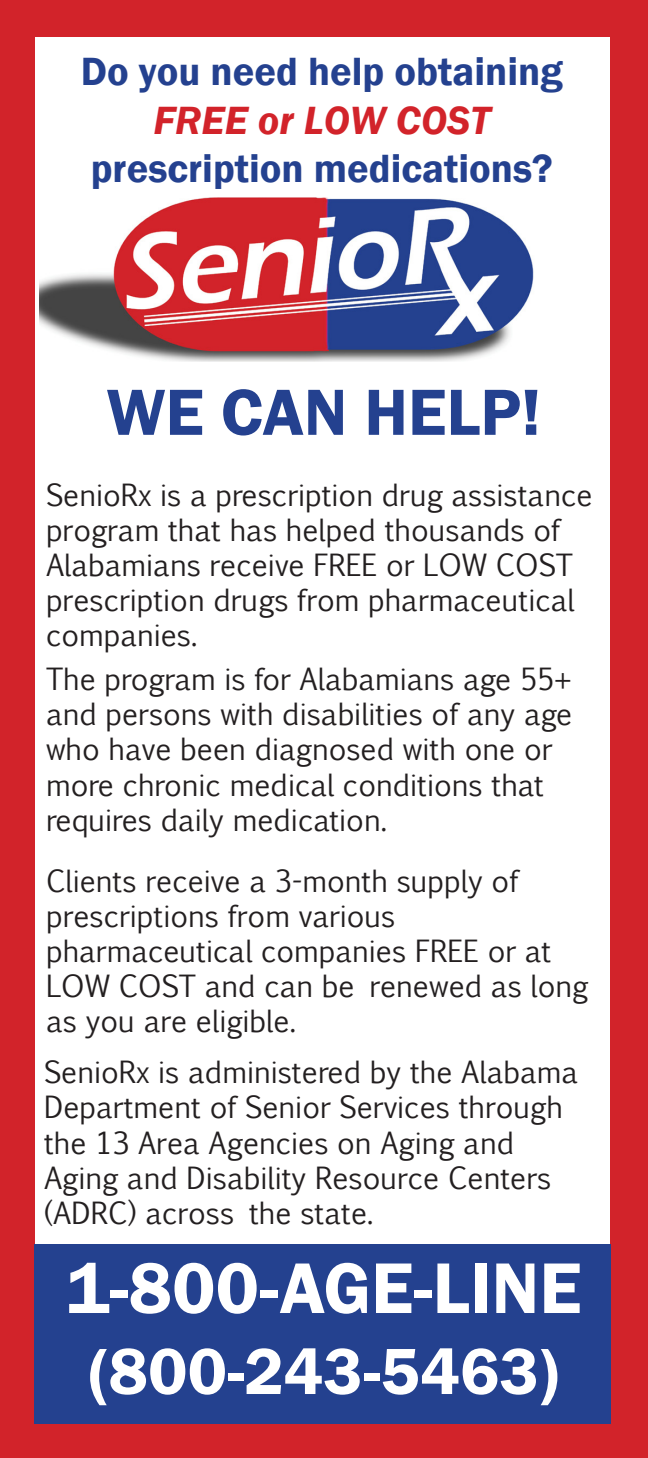
<style>
.page{position:relative;width:648px;height:1458px;background:#d2232a}
.page>*{position:absolute;margin:0;border:0;box-sizing:border-box;transform-origin:0 0}
.t1{font:600 74.25px "Franklin Gothic";color:#fff}
.t2{font:600 67.5px "Franklin Gothic";color:#fff}
.t3{font:600 67.5px "Franklin Gothic";color:#24418f}
.t4{font:600 40.5px/48.6px "Franklin Gothic";color:#24418f;text-align:center}
.t5{font:29.25px/35.1px "Euphemia CAS";color:#231f20}
.s1{font-style:italic;color:#d2232a}
</style>
<div class="page">
<div style="left:35px;top:38px;width:575px;height:1384px;background:#fff"></div>
<img style="left:39px;top:197px;width:495px;height:164px">
<div style="left:34px;top:1244px;width:577px;height:179px;background:#24418f"></div>
<p class="t4" style="left:81px;top:48px;width:484px">Do you need help obtaining<br><span class="s1">FREE or LOW COST </span>prescription medications?</p>
<p class="t3" style="left:107px;top:371px;width:436px">WE CAN HELP!</p>
<p class="t5" style="left:46px;top:477px;width:548px">SenioRx is a prescription drug assistance program that has helped thousands of Alabamians receive FREE or LOW COST prescription drugs from pharmaceutical companies.</p>
<p class="t5" style="left:46px;top:662px;width:528px">The program is for Alabamians age 55+ and persons with disabilities of any age who have been diagnosed with one or more chronic medical conditions that requires daily medication.</p>
<p class="t5" style="left:46px;top:863px;width:544px">Clients receive a 3-month supply of prescriptions from various pharmaceutical companies FREE or at<br>LOW COST and can be renewed as long as you are eligible.</p>
<p class="t5" style="left:44px;top:1055px;width:536px">SenioRx is administered by the Alabama Department of Senior Services through the 13 Area Agencies on Aging and Aging and Disability Resource Centers (ADRC) across the state.</p>
<p class="t1" style="left:66px;top:1242px;width:517px">1-800-AGE-LINE</p>
<p class="t2" style="left:89px;top:1330px;width:472px">(800-243-5463)</p>
</div>
